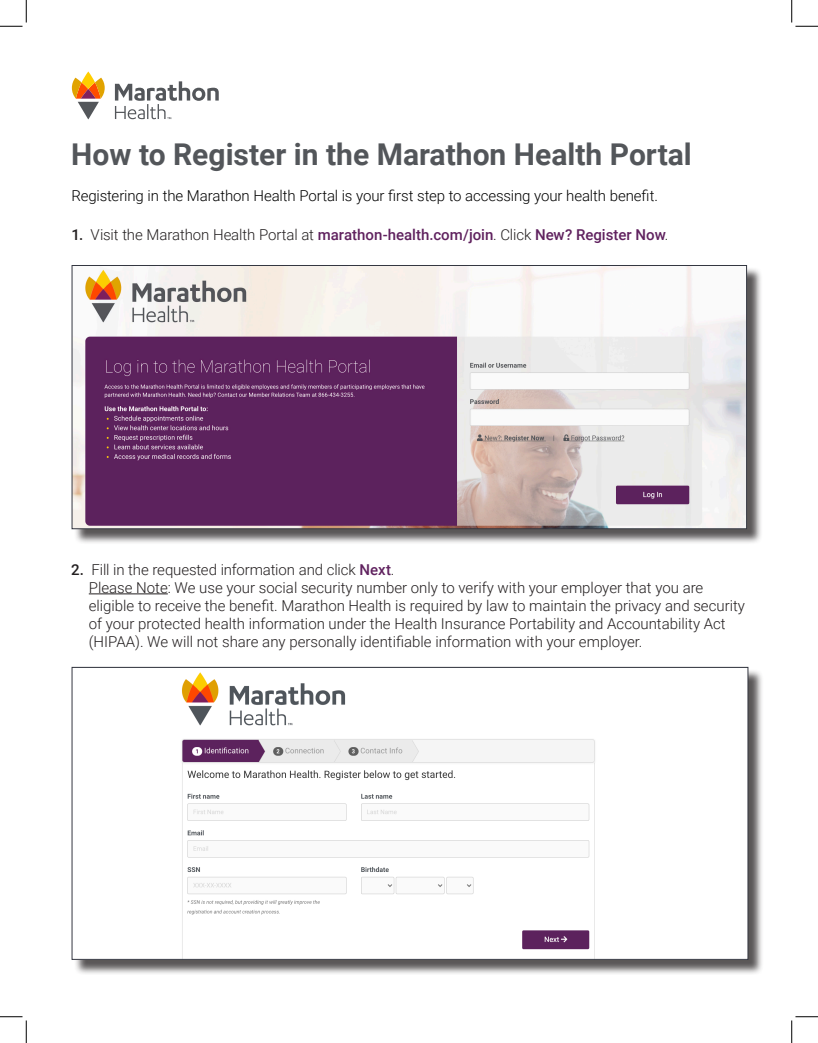
<style>
.page{position:relative;width:818px;height:1043px;background:#fff}
.page>*{position:absolute;margin:0;border:0;box-sizing:border-box;transform-origin:0 0}
.t1{font:700 30px "Roboto";color:#53565a}
.t2{font:300 15px/18px "Roboto";color:#231f20}
.t3{font:300 15px "Roboto";letter-spacing:-.01em;color:#000}
.t4{font:500 15px "Roboto";color:#60225f}
.s1{color:#231f20}
.s2{font-weight:300;color:#231f20}
.s3{font-weight:500}
.s4{font-weight:500;color:#60225f}
</style>
<div class="page">
<svg style="left:82px;top:71px;width:13px;height:18px"></svg>
<svg style="left:72px;top:78px;width:33px;height:41px"></svg>
<svg style="left:115px;top:81px;width:104px;height:38px"></svg>
<div style="left:74px;top:267px;width:688px;height:278px;background:#231f20;opacity:.75"></div>
<img style="left:74px;top:267px;width:670px;height:260px">
<div style="left:72px;top:265px;width:674px;height:264px;border:1px solid #343741"></div>
<div style="left:74px;top:669px;width:689px;height:306px;background:#231f20;opacity:.75"></div>
<img style="left:74px;top:669px;width:672px;height:288px">
<hr style="left:89px;top:593px;width:79px;height:1px;background:#231f20">
<svg style="left:0;top:0;width:27px;height:27px"></svg>
<svg style="left:0;top:1016px;width:27px;height:26px"></svg>
<svg style="left:791px;top:0;width:27px;height:27px"></svg>
<svg style="left:791px;top:1016px;width:27px;height:26px"></svg>
<p class="t1" style="left:71px;top:133px;width:622px">How to Register in the Marathon Health Portal</p>
<p class="t3" style="left:71px;top:185px;width:588px">Registering in the Marathon Health Portal is your first step to accessing your health benefit.</p>
<p class="t4" style="left:71px;top:224px;width:598px"><span class="s1">1.</span> <span class="s2">Visit the Marathon Health Portal at</span> marathon-health.com/join<span class="s2">. Click</span> New? Register Now<span class="s2">.</span></p>
<p class="t2" style="left:71px;top:560px;width:325px"><span class="s3">2.</span> Fill in the requested information and click <span class="s4">Next</span>.</p>
<p class="t2" style="left:89px;top:578px;width:657px">Please Note: We use your social security number only to verify with your employer that you are eligible to receive the benefit. Marathon Health is required by law to maintain the privacy and security of your protected health information under the Health Insurance Portability and Accountability Act (HIPAA). We will not share any personally identifiable information with your employer.</p>
</div>
